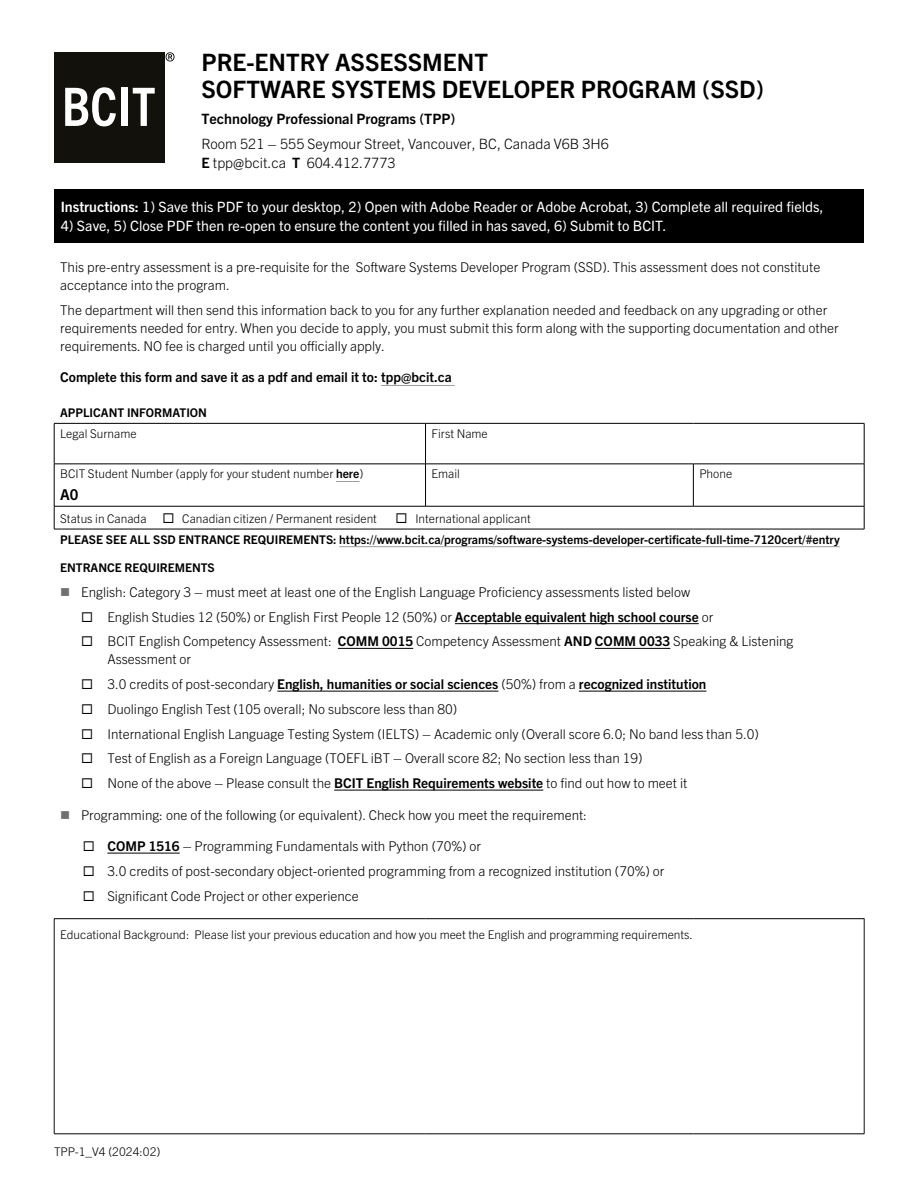
<style>
.page{position:relative;width:918px;height:1188px;background:#fff}
.page>*{position:absolute;margin:0;border:0;box-sizing:border-box;transform-origin:0 0}
.t1{font:700 24px/27px "Trade Gothic Next LT Pro";color:#000}
.t2{font:700 15px "Trade Gothic Next LT Pro";color:#000}
.t3{font:14.25px "Trade Gothic Next LT Pro";color:#fff}
.t4{font:300 14.25px/18.8px "Trade Gothic Next LT Pro";color:#000}
.t5{font:700 14.25px "Trade Gothic Next LT Pro";color:#000}
.t6{font:300 13.5px/18px "Trade Gothic Next LT Pro";color:#000}
.t7{font:700 13.5px "Trade Gothic Next LT Pro";color:#000}
.t8{font:300 12px "Trade Gothic Next LT Pro";color:#000}
.t9{font:700 12px/21px "Trade Gothic Next LT Pro";color:#000}
.s1{font-weight:700}
.s2{font-weight:300}
</style>
<div class="page">
<div style="left:54px;top:189px;width:810px;height:54px;background:#000"></div>
<div style="left:54px;top:52px;width:111px;height:111px;background:#13110c"></div>
<svg style="left:65px;top:87px;width:51px;height:39px"></svg>
<div style="left:121px;top:88px;width:7px;height:38px;background:#fff"></div>
<svg style="left:133px;top:88px;width:22px;height:38px"></svg>
<svg style="left:166px;top:52px;width:9px;height:9px"></svg>
<hr style="left:54px;top:423px;width:372px;height:1px;background:#000">
<hr style="left:54px;top:424px;width:1px;height:40px;background:#000">
<hr style="left:426px;top:423px;width:267px;height:1px;background:#000">
<hr style="left:425px;top:424px;width:1px;height:40px;background:#000">
<hr style="left:693px;top:423px;width:171px;height:1px;background:#000">
<hr style="left:864px;top:424px;width:1px;height:40px;background:#000">
<hr style="left:54px;top:464px;width:372px;height:1px;background:#000">
<hr style="left:54px;top:464px;width:1px;height:42px;background:#000">
<hr style="left:426px;top:464px;width:267px;height:1px;background:#000">
<hr style="left:425px;top:464px;width:1px;height:42px;background:#000">
<hr style="left:693px;top:464px;width:171px;height:1px;background:#000">
<hr style="left:693px;top:464px;width:1px;height:42px;background:#000">
<hr style="left:864px;top:464px;width:1px;height:42px;background:#000">
<hr style="left:54px;top:506px;width:372px;height:1px;background:#000">
<svg style="left:54px;top:506px;width:1px;height:23px"></svg>
<hr style="left:426px;top:506px;width:267px;height:1px;background:#000">
<hr style="left:693px;top:506px;width:171px;height:1px;background:#000">
<svg style="left:864px;top:506px;width:1px;height:23px"></svg>
<hr style="left:54px;top:529px;width:372px;height:1px;background:#000">
<hr style="left:426px;top:529px;width:267px;height:1px;background:#000">
<hr style="left:693px;top:529px;width:171px;height:1px;background:#000">
<hr style="left:54px;top:918px;width:372px;height:1px;background:#000">
<hr style="left:54px;top:919px;width:1px;height:215px;background:#000">
<hr style="left:426px;top:918px;width:267px;height:1px;background:#000">
<hr style="left:693px;top:918px;width:171px;height:1px;background:#000">
<hr style="left:864px;top:919px;width:1px;height:215px;background:#000">
<hr style="left:54px;top:1134px;width:372px;height:1px;background:#000">
<hr style="left:426px;top:1134px;width:267px;height:1px;background:#000">
<hr style="left:693px;top:1134px;width:171px;height:1px;background:#000">
<hr style="left:381px;top:385px;width:74px;height:1px;background:#9d9d9c">
<svg style="left:336px;top:481px;width:23px;height:1px"></svg>
<hr style="left:339px;top:546px;width:501px;height:1px;background:#9d9d9c">
<hr style="left:107px;top:853px;width:73px;height:1px;background:#000">
<hr style="left:334px;top:790px;width:209px;height:1px;background:#000">
<hr style="left:579px;top:691px;width:127px;height:1px;background:#000">
<hr style="left:277px;top:691px;width:221px;height:1px;background:#000">
<hr style="left:595px;top:648px;width:75px;height:1px;background:#000">
<hr style="left:338px;top:648px;width:75px;height:1px;background:#000">
<hr style="left:455px;top:623px;width:244px;height:1px;background:#000">
<h1 class="t1" style="left:202px;top:47px;width:564px">PRE-ENTRY ASSESSMENT<br>SOFTWARE SYSTEMS DEVELOPER PROGRAM (SSD)</h1>
<p class="t5" style="left:202px;top:109px;width:255px">Technology Professional Programs (TPP)</p>
<p class="t4" style="left:202px;top:134px;width:409px">Room 521 – 555 Seymour Street, Vancouver, BC, Canada V6B 3H6<br><span class="s1">E</span> tpp@bcit.ca <span class="s1">T</span> 604.412.7773</p>
<p class="t3" style="left:61px;top:197px;width:764px"><span class="s1">Instructions:</span> 1) Save this PDF to your desktop, 2) Open with Adobe Reader or Adobe Acrobat, 3) Complete all required fields,</p>
<p class="t3" style="left:61px;top:215px;width:607px">4) Save, 5) Close PDF then re-open to ensure the content you filled in has saved, 6) Submit to BCIT.</p>
<p class="t6" style="left:60px;top:257px;width:762px">This pre-entry assessment is a pre-requisite for the Software Systems Developer Program (SSD). This assessment does not constitute acceptance into the program.</p>
<p class="t6" style="left:60px;top:300px;width:780px">The department will then send this information back to you for any further explanation needed and feedback on any upgrading or other requirements needed for entry. When you decide to apply, you must submit this form along with the supporting documentation and other requirements. NO fee is charged until you officially apply.</p>
<p class="t7" style="left:60px;top:368px;width:393px">Complete this form and save it as a pdf and email it to: tpp@bcit.ca</p>
<p class="t9" style="left:60px;top:402px;width:148px">APPLICANT INFORMATION</p>
<p class="t8" style="left:60px;top:425px;width:78px">Legal Surname</p>
<p class="t8" style="left:432px;top:425px;width:58px">First Name</p>
<p class="t8" style="left:60px;top:466px;width:305px">BCIT Student Number (apply for your student number <span class="s1">here</span>)</p>
<p class="t2" style="left:60px;top:484px;width:20px">A0</p>
<p class="t8" style="left:432px;top:466px;width:30px">Email</p>
<p class="t8" style="left:699px;top:466px;width:34px">Phone</p>
<p class="t8" style="left:60px;top:510px;width:318px">Status in Canada ◻ Canadian citizen / Permanent resident</p>
<p class="t9" style="left:60px;top:507px;width:781px;text-indent:335px">◻ <span class="s2">International applicant<br></span>PLEASE SEE ALL SSD ENTRANCE REQUIREMENTS: https://www.bcit.ca/programs/software-systems-developer-certificate-full-time-7120cert/#entry</p>
<p class="t9" style="left:60px;top:557px;width:156px">ENTRANCE REQUIREMENTS</p>
<p class="t6" style="left:81px;top:582px;width:611px">English: Category 3 – must meet at least one of the English Language Proficiency assessments listed below</p>
<p class="t6" style="left:81px;top:607px;width:634px">◻ English Studies 12 (50%) or English First People 12 (50%) or <span class="s1">Acceptable equivalent high school course</span> or</p>
<p class="t6" style="left:107px;top:632px;width:688px;text-indent:-26px">◻ BCIT English Competency Assessment: <span class="s1">COMM 0015</span> Competency Assessment <span class="s1">AND COMM 0033</span> Speaking &amp; Listening<br>Assessment or</p>
<p class="t7" style="left:81px;top:675px;width:627px">◻ <span class="s2">3.0 credits of post-secondary</span> English, humanities or social sciences <span class="s2">(50%) from a</span> recognized institution</p>
<p class="t6" style="left:81px;top:699px;width:378px">◻ Duolingo English Test (105 overall; No subscore less than 80)</p>
<p class="t6" style="left:81px;top:724px;width:679px">◻ International English Language Testing System (IELTS) – Academic only (Overall score 6.0; No band less than 5.0)</p>
<p class="t6" style="left:81px;top:749px;width:563px">◻ Test of English as a Foreign Language (TOEFL iBT – Overall score 82; No section less than 19)</p>
<p class="t6" style="left:81px;top:773px;width:608px">◻ None of the above – Please consult the <span class="s1">BCIT English Requirements website</span> to find out how to meet it</p>
<p class="t6" style="left:81px;top:805px;width:507px">Programming: one of the following (or equivalent). Check how you meet the requirement:</p>
<p class="t6" style="left:83px;top:836px;width:400px">◻ <span class="s1">COMP 1516</span> – Programming Fundamentals with Python (70%) or</p>
<p class="t6" style="left:83px;top:861px;width:583px">◻ 3.0 credits of post-secondary object-oriented programming from a recognized institution (70%) or</p>
<p class="t6" style="left:83px;top:886px;width:278px">◻ Significant Code Project or other experience</p>
<p class="t8" style="left:60px;top:927px;width:634px">Educational Background: Please list your previous education and how you meet the English and programming requirements.</p>
<p class="t8" style="left:54px;top:1143px;width:108px">TPP-1_V4 (2024:02)</p>
</div>
